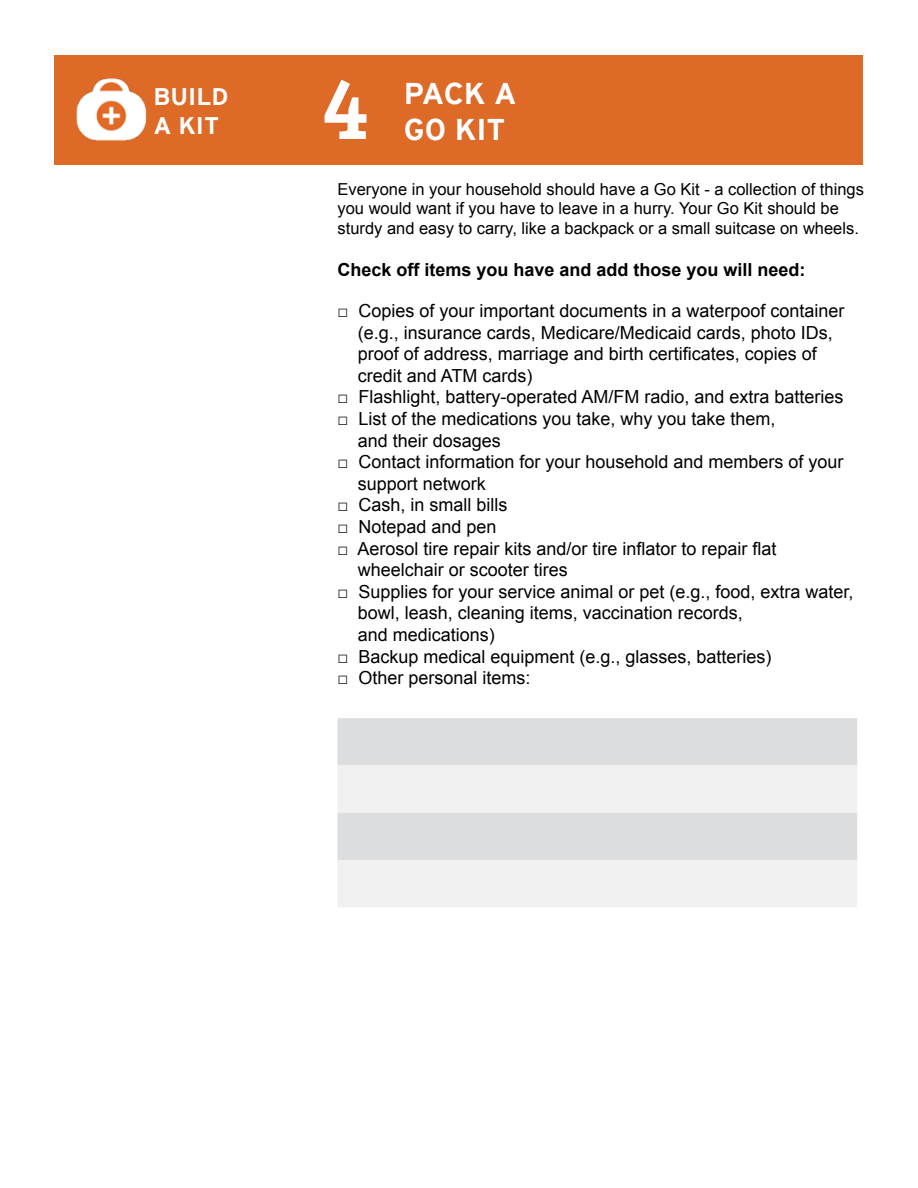
<style>
.page{position:relative;width:918px;height:1188px;background:#fff}
.page>*{position:absolute;margin:0;border:0;box-sizing:border-box;transform-origin:0 0}
.t1{font:90px "Bree Serif";color:#fff}
.t2{font:700 30px "Interstate";color:#fff}
.t3{font:700 24px/28.8px "Interstate";color:#fff}
.t4{font:18px/21.6px "Arial";color:#000}
.t5{font:700 18px "Arial";color:#000}
.t6{font:16.5px/19.8px "Arial";color:#000}
</style>
<div class="page">
<div style="left:55px;top:56px;width:808px;height:109px;background:#dd6a27"></div>
<img style="left:76px;top:78px;width:71px;height:63px">
<div style="left:338px;top:718px;width:519px;height:47px;background:#dcddde"></div>
<svg style="left:338px;top:765px;width:519px;height:142px;fill:#f1f1f2"></svg>
<h1 class="t1" style="left:321px;top:42px;width:50px">4</h1>
<h3 class="t3" style="left:154px;top:82px;width:76px">BUILD<br>A KIT</h3>
<h2 class="t2" style="left:404px;top:77px;width:114px">PACK A</h2>
<h2 class="t2" style="left:404px;top:113px;width:103px">GO KIT</h2>
<p class="t6" style="left:338px;top:179px;width:528px">Everyone in your household should have a Go Kit - a collection of things you would want if you have to leave in a hurry. Your Go Kit should be sturdy and easy to carry, like a backpack or a small suitcase on wheels.</p>
<p class="t5" style="left:338px;top:257px;width:470px">Check off items you have and add those you will need:</p>
<p class="t4" style="left:358px;top:300px;width:488px;text-indent:-20px">□ Copies of your important documents in a waterpoof container (e.g., insurance cards, Medicare/Medicaid cards, photo IDs, proof of address, marriage and birth certificates, copies of credit and ATM cards)</p>
<p class="t4" style="left:338px;top:386px;width:508px">□ Flashlight, battery-operated AM/FM radio, and extra batteries</p>
<p class="t4" style="left:358px;top:408px;width:419px;text-indent:-20px">□ List of the medications you take, why you take them, and their dosages</p>
<p class="t4" style="left:358px;top:451px;width:487px;text-indent:-20px">□ Contact information for your household and members of your support network</p>
<p class="t4" style="left:338px;top:494px;width:171px">□ Cash, in small bills</p>
<p class="t4" style="left:338px;top:516px;width:160px">□ Notepad and pen</p>
<p class="t4" style="left:358px;top:538px;width:420px;text-indent:-20px">□ Aerosol tire repair kits and/or tire inflator to repair flat wheelchair or scooter tires</p>
<p class="t4" style="left:358px;top:581px;width:497px;text-indent:-20px">□ Supplies for your service animal or pet (e.g., food, extra water, bowl, leash, cleaning items, vaccination records,<br>and medications)</p>
<p class="t4" style="left:338px;top:646px;width:436px">□ Backup medical equipment (e.g., glasses, batteries)</p>
<p class="t4" style="left:338px;top:667px;width:194px">□ Other personal items:</p>
</div>
